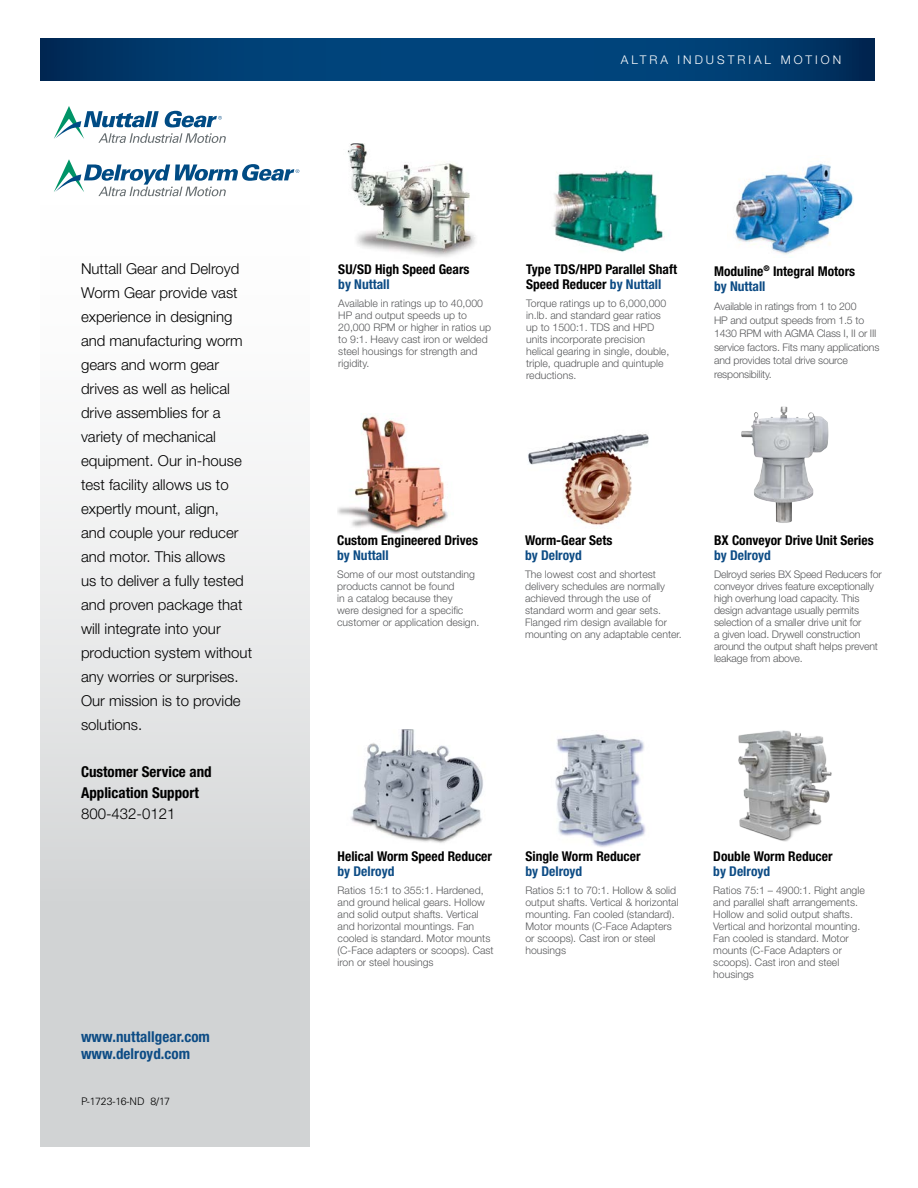
<style>
.page{position:relative;width:918px;height:1188px;background:#fff}
.page>*{position:absolute;margin:0;border:0;box-sizing:border-box;transform-origin:0 0}
.t1{font:300 15px/24px "Helvetica Neue LT Std";color:#000}
.t2{font:700 condensed 15px/21px "Helvetica Neue LT Std";color:#000}
.t3{font:700 condensed 15px/16.5px "Helvetica Neue LT Std";letter-spacing:.005em;color:#0d4c85}
.t4{font:700 condensed 13.5px/15px "Helvetica Neue LT Std";color:#000}
.t5{font:700 condensed 13.5px "Helvetica Neue LT Std";color:#0d4c85}
.t6{font:300 12px "Helvetica Neue LT Std";letter-spacing:.25em;color:#fff}
.t7{font:300 10.5px/12px "Helvetica Neue LT Std";color:#58595b}
.t8{font:300 10.5px "Univers LT Std";letter-spacing:-.025em;color:#000}
.s1{color:#0d4c85}
</style>
<div class="page">
<svg style="left:40px;top:39px;width:835px;height:41px;background:#003d71"></svg>
<div style="left:40px;top:188px;width:270px;height:959px;background:#d1d3d4"></div>
<div style="left:37px;top:152px;width:278px;height:754px;background:linear-gradient(to bottom,#fff,#d7d9da)"></div>
<img style="left:347px;top:143px;width:128px;height:114px">
<img style="left:552px;top:170px;width:111px;height:82px">
<img style="left:734px;top:163px;width:119px;height:92px">
<img style="left:337px;top:415px;width:111px;height:118px">
<img style="left:351px;top:730px;width:132px;height:113px">
<img style="left:555px;top:734px;width:91px;height:113px">
<img style="left:741px;top:406px;width:87px;height:117px">
<img style="left:528px;top:434px;width:121px;height:91px">
<img style="left:738px;top:730px;width:94px;height:112px">
<svg style="left:54px;top:106px;width:172px;height:37px"></svg>
<svg style="left:54px;top:159px;width:245px;height:37px"></svg>
<p class="t6" style="left:621px;top:52px;width:222px">ALTRA INDUSTRIAL MOTION</p>
<p class="t1" style="left:81px;top:256px;width:173px">Nuttall Gear and Delroyd<br>Worm Gear provide vast experience in designing and manufacturing worm gears and worm gear drives as well as helical drive assemblies for a variety of mechanical equipment. Our in-house test facility allows us to expertly mount, align,<br>and couple your reducer and motor. This allows<br>us to deliver a fully tested and proven package that will integrate into your production system without any worries or surprises.<br>Our mission is to provide solutions.</p>
<p class="t4" style="left:338px;top:262px;width:133px">SU/SD High Speed Gears</p>
<p class="t5" style="left:338px;top:276px;width:53px">by Nuttall</p>
<p class="t7" style="left:338px;top:297px;width:154px">Available in ratings up to 40,000<br>HP and output speeds up to<br>20,000 RPM or higher in ratios up to 9:1. Heavy cast iron or welded steel housings for strength and rigidity.</p>
<p class="t4" style="left:337px;top:532px;width:142px">Custom Engineered Drives</p>
<p class="t5" style="left:337px;top:547px;width:53px">by Nuttall</p>
<p class="t7" style="left:337px;top:568px;width:144px">Some of our most outstanding products cannot be found<br>in a catalog because they<br>were designed for a specific customer or application design.</p>
<h1 class="t2" style="left:81px;top:761px;width:132px">Customer Service and<br>Application Support</h1>
<h1 class="t1" style="left:81px;top:801px;width:96px">800-432-0121</h1>
<h1 class="t3" style="left:81px;top:1028px;width:131px">www.nuttallgear.com www.delroyd.com</h1>
<p class="t8" style="left:81px;top:1095px;width:65px">P-1723-16-ND</p>
<p class="t8" style="left:150px;top:1095px;width:21px">8/17</p>
<p class="t4" style="left:338px;top:848px;width:156px">Helical Worm Speed Reducer</p>
<p class="t5" style="left:338px;top:863px;width:58px">by Delroyd</p>
<p class="t7" style="left:338px;top:884px;width:158px">Ratios 15:1 to 355:1. Hardened, and ground helical gears. Hollow and solid output shafts. Vertical and horizontal mountings. Fan cooled is standard. Motor mounts (C-Face adapters or scoops). Cast iron or steel housings</p>
<p class="t4" style="left:526px;top:262px;width:152px">Type TDS/HPD Parallel Shaft<br>Speed Reducer <span class="s1">by Nuttall</span></p>
<p class="t7" style="left:526px;top:297px;width:145px">Torque ratings up to 6,000,000 in.lb. and standard gear ratios up to 1500:1. TDS and HPD units incorporate precision helical gearing in single, double, triple, quadruple and quintuple reductions.</p>
<p class="t4" style="left:525px;top:532px;width:89px">Worm-Gear Sets</p>
<p class="t5" style="left:525px;top:547px;width:58px">by Delroyd</p>
<p class="t7" style="left:525px;top:568px;width:158px">The lowest cost and shortest delivery schedules are normally achieved through the use of standard worm and gear sets.<br>Flanged rim design available for mounting on any adaptable center.</p>
<p class="t4" style="left:525px;top:848px;width:117px">Single Worm Reducer</p>
<p class="t5" style="left:525px;top:863px;width:58px">by Delroyd</p>
<p class="t7" style="left:525px;top:884px;width:155px">Ratios 5:1 to 70:1. Hollow &amp; solid output shafts. Vertical &amp; horizontal mounting. Fan cooled (standard).<br>Motor mounts (C-Face Adapters or scoops). Cast iron or steel housings</p>
<p class="t4" style="left:714px;top:263px;width:143px">Moduline<sup>®</sup> Integral Motors <span class="s1">by Nuttall</span></p>
<p class="t7" style="left:714px;top:299px;width:167px;line-height:13.5px">Available in ratings from 1 to 200<br>HP and output speeds from 1.5 to<br>1430 RPM with AGMA Class I, II or III service factors. Fits many applications and provides total drive source responsibility.</p>
<p class="t4" style="left:714px;top:532px;width:161px">BX Conveyor Drive Unit Series</p>
<p class="t5" style="left:714px;top:547px;width:58px">by Delroyd</p>
<p class="t7" style="left:714px;top:568px;width:169px">Delroyd series BX Speed Reducers for conveyor drives feature exceptionally high overhung load capacity. This design advantage usually permits selection of a smaller drive unit for<br>a given load. Drywell construction around the output shaft helps prevent leakage from above.</p>
<p class="t4" style="left:713px;top:848px;width:121px">Double Worm Reducer</p>
<p class="t5" style="left:713px;top:863px;width:58px">by Delroyd</p>
<p class="t7" style="left:713px;top:884px;width:153px">Ratios 75:1 – 4900:1. Right angle and parallel shaft arrangements.<br>Hollow and solid output shafts.<br>Vertical and horizontal mounting.<br>Fan cooled is standard. Motor mounts (C-Face Adapters or scoops). Cast iron and steel housings</p>
</div>
